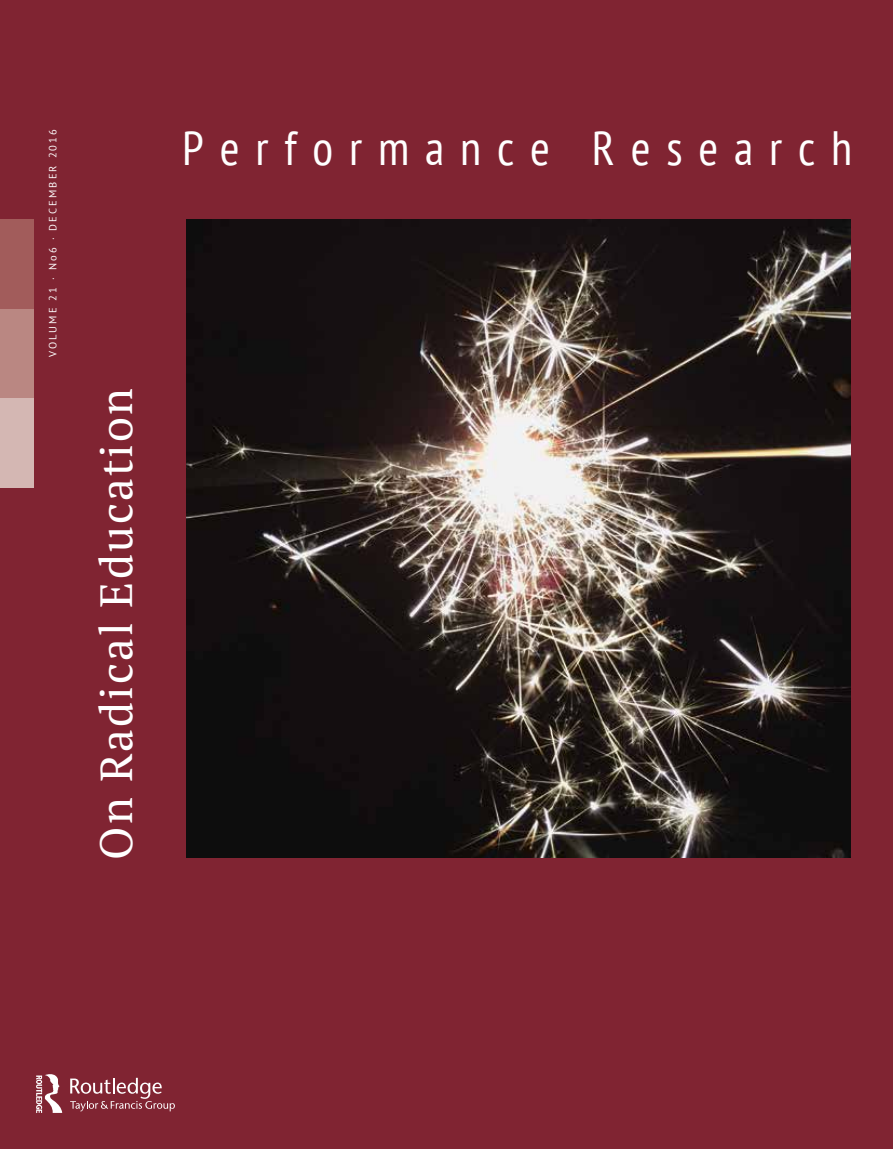
<style>
.page{position:relative;width:893px;height:1149px;background:#fff}
.page>*{position:absolute;margin:0;border:0;box-sizing:border-box;transform-origin:0 0}
.t1{font:condensed 48px "PT Sans";letter-spacing:.33em;color:#fff}
.t2{font:45px "PT Serif";letter-spacing:.045em;color:#fff}
.t3{font:10.5px "PT Sans";letter-spacing:.2em;color:#fff}
</style>
<div class="page">
<div style="left:0;top:0;width:893px;height:1148px;background:#802432"></div>
<div style="left:0;top:219px;width:34px;height:268px;background:#a25c5b"></div>
<div style="left:0;top:308px;width:34px;height:179px;background:#ba8782"></div>
<div style="left:0;top:398px;width:34px;height:89px;background:#d4b7b3"></div>
<svg style="left:70px;top:1077px;width:105px;height:33px"></svg>
<svg style="left:36px;top:1074px;width:26px;height:38px"></svg>
<img style="left:186px;top:220px;width:664px;height:637px">
<p class="t3" style="left:46px;top:357px;width:229px;rotate:-90deg">VOLUME 21 · No6 · DECEMBER 2016</p>
<h1 class="t1" style="left:182px;top:116px;width:671px">Performance Research</h1>
<h2 class="t2" style="left:85px;top:859px;width:472px;rotate:-90deg">On Radical Education</h2>
</div>
